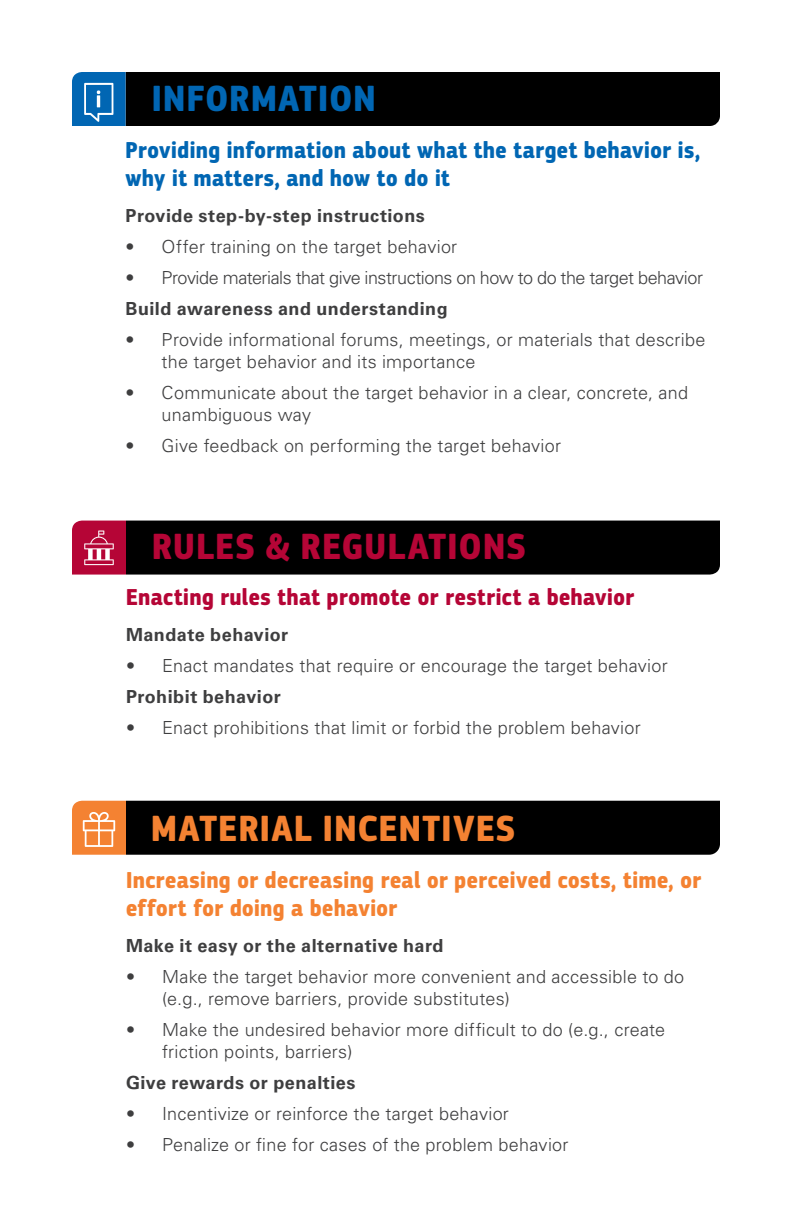
<style>
.page{position:relative;width:792px;height:1224px;background:#fff}
.page>*{position:absolute;margin:0;border:0;box-sizing:border-box;transform-origin:0 0}
.t1{font:700 38px "PF Square Sans Cond Pro";letter-spacing:.04em;color:#f48232}
.t2{font:700 38px "PF Square Sans Cond Pro";letter-spacing:.04em;color:#b50536}
.t3{font:700 38px "PF Square Sans Cond Pro";letter-spacing:.035em;color:#0166b3}
.t4{font:700 24px/28px "PF Square Sans Cond Pro";letter-spacing:.025em;color:#0166b3}
.t5{font:700 24px/28px "PF Square Sans Cond Pro";letter-spacing:.025em;color:#f48232}
.t6{font:700 24px "PF Square Sans Cond Pro";letter-spacing:.025em;color:#b50536}
.t7{font:300 18px/22px "Univers LT Pro 45";letter-spacing:.015em;color:#3e3e3f}
.t8{font:700 18px "Univers LT Pro 65";letter-spacing:.025em;color:#3e3e3f}
.t9{font:300 18px "Univers LT Pro 45";letter-spacing:-.025em;color:#3e3e3f}
</style>
<div class="page">
<svg style="left:72px;top:801px;width:648px;height:54px;background:#160d07"></svg>
<svg style="left:72px;top:521px;width:648px;height:54px;background:#120408"></svg>
<svg style="left:72px;top:72px;width:648px;height:54px;background:#030a10"></svg>
<p class="t3" style="left:152px;top:75px;width:226px">INFORMATION</p>
<p class="t4" style="left:126px;top:136px;width:576px">Providing information about what the target behavior is, why it matters, and how to do it</p>
<p class="t8" style="left:126px;top:205px;width:301px">Provide step-by-step instructions</p>
<p class="t7" style="left:126px;top:236px;width:333px">• Offer training on the target behavior</p>
<p class="t9" style="left:126px;top:267px;width:579px">• Provide materials that give instructions on how to do the target behavior</p>
<p class="t8" style="left:126px;top:298px;width:324px">Build awareness and understanding</p>
<p class="t7" style="left:162px;top:329px;width:546px;text-indent:-36px">• Provide informational forums, meetings, or materials that describe the target behavior and its importance</p>
<p class="t7" style="left:162px;top:382px;width:528px;text-indent:-36px">• Communicate about the target behavior in a clear, concrete, and unambiguous way</p>
<p class="t7" style="left:126px;top:435px;width:437px">• Give feedback on performing the target behavior</p>
<p class="t2" style="left:152px;top:523px;width:375px">RULES &amp; REGULATIONS</p>
<p class="t6" style="left:126px;top:582px;width:510px">Enacting rules that promote or restrict a behavior</p>
<p class="t8" style="left:126px;top:624px;width:164px">Mandate behavior</p>
<p class="t7" style="left:126px;top:655px;width:543px">• Enact mandates that require or encourage the target behavior</p>
<p class="t8" style="left:126px;top:686px;width:156px">Prohibit behavior</p>
<p class="t7" style="left:126px;top:717px;width:516px">• Enact prohibitions that limit or forbid the problem behavior</p>
<p class="t1" style="left:151px;top:805px;width:365px">MATERIAL INCENTIVES</p>
<p class="t5" style="left:126px;top:867px;width:577px">Increasing or decreasing real or perceived costs, time, or effort for doing a behavior</p>
<p class="t8" style="left:126px;top:935px;width:319px">Make it easy or the alternative hard</p>
<p class="t7" style="left:162px;top:966px;width:524px;text-indent:-36px">• Make the target behavior more convenient and accessible to do (e.g., remove barriers, provide substitutes)</p>
<p class="t7" style="left:162px;top:1019px;width:505px;text-indent:-36px">• Make the undesired behavior more difficult to do (e.g., create friction points, barriers)</p>
<p class="t8" style="left:126px;top:1072px;width:231px">Give rewards or penalties</p>
<p class="t7" style="left:126px;top:1103px;width:384px">• Incentivize or reinforce the target behavior</p>
<p class="t7" style="left:126px;top:1134px;width:444px">• Penalize or fine for cases of the problem behavior</p>
</div>
